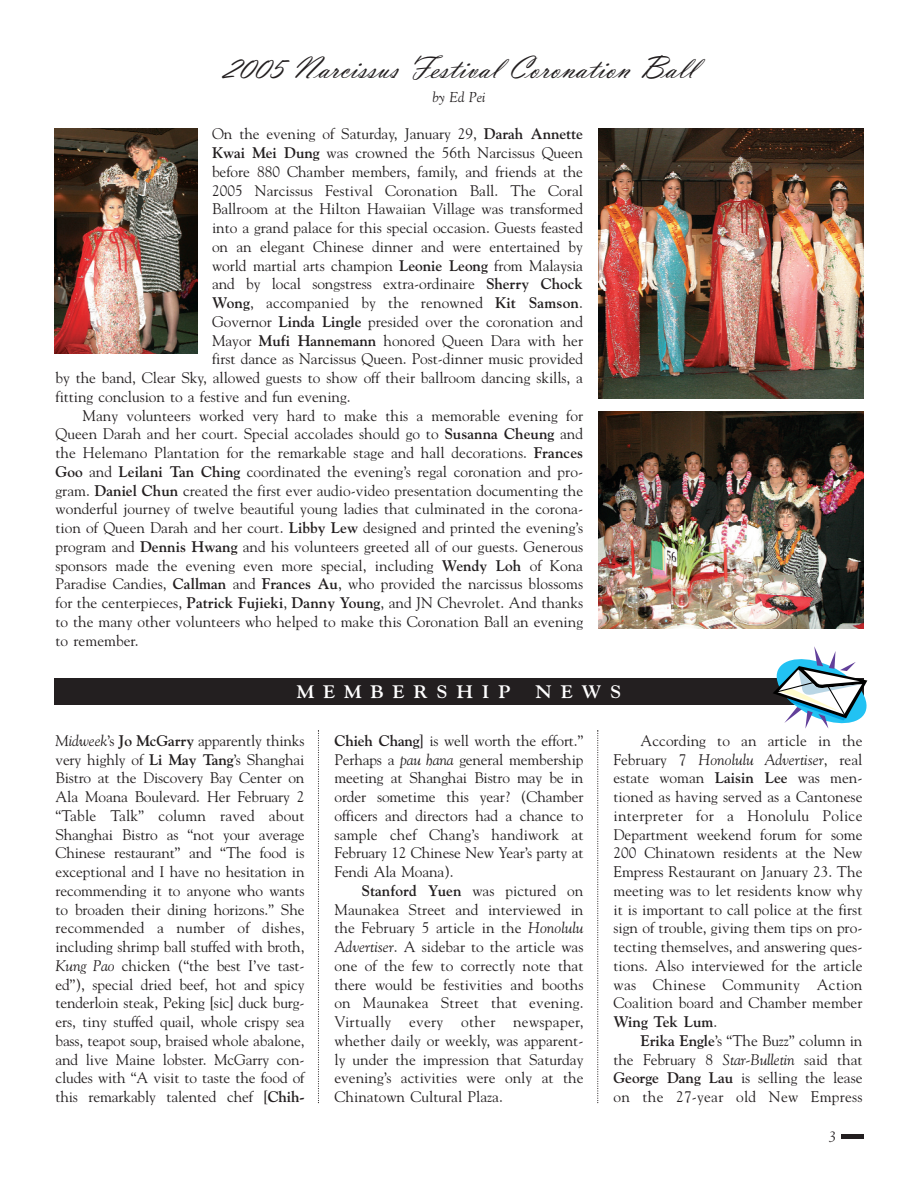
<style>
.page{position:relative;width:918px;height:1188px;background:#fff}
.page>*{position:absolute;margin:0;border:0;box-sizing:border-box;transform-origin:0 0}
.t1{font:33px "Vladimir Scr D";color:#231f20}
.t2{font:700 18px "Gilde";letter-spacing:.445em;color:#fff;scale:1.1 1}
.t3{font:15.3px/18.8px "Gilde";color:#231f20;text-align:justify}
.t4{font:italic 15px "Gilde";color:#231f20}
.t5{font:italic 14.25px "Gilde";color:#231f20}
.s1{font-weight:700}
.s2{font-style:italic}
</style>
<div class="page">
<svg style="left:318px;top:730px;width:1px;height:373px"></svg>
<svg style="left:597px;top:730px;width:1px;height:373px"></svg>
<div style="left:54px;top:678px;width:810px;height:27px;background:#231f20"></div>
<svg style="left:773px;top:646px;width:95px;height:83px"></svg>
<hr style="left:842px;top:1135px;width:22px;height:4px;background:#231f20">
<img style="left:598px;top:128px;width:266px;height:270px">
<img style="left:598px;top:412px;width:266px;height:216px">
<img style="left:54px;top:128px;width:143px;height:226px">
<h1 class="t1" style="left:223px;top:48px;width:474px">2005 Narcissus Festival Coronation Ball</h1>
<p class="t5" style="left:433px;top:92px;width:54px">by Ed Pei</p>
<p class="t3" style="left:212px;top:127px;width:373px">On the evening of Saturday, January 29, <span class="s1">Darah Annette</span></p>
<p class="t3" style="left:212px;top:145px;width:373px"><span class="s1">Kwai Mei Dung</span> was crowned the 56th Narcissus Queen</p>
<p class="t3" style="left:212px;top:164px;width:373px">before 880 Chamber members, family, and friends at the</p>
<p class="t3" style="left:212px;top:183px;width:373px">2005 Narcissus Festival Coronation Ball. The Coral</p>
<p class="t3" style="left:212px;top:202px;width:372px">Ballroom at the Hilton Hawaiian Village was transformed</p>
<p class="t3" style="left:212px;top:220px;width:372px">into a grand palace for this special occasion. Guests feasted</p>
<p class="t3" style="left:212px;top:239px;width:372px">on an elegant Chinese dinner and were entertained by</p>
<p class="t3" style="left:212px;top:258px;width:373px">world martial arts champion <span class="s1">Leonie Leong</span> from Malaysia</p>
<p class="t3" style="left:212px;top:277px;width:373px">and by local songstress extra-ordinaire <span class="s1">Sherry Chock</span></p>
<p class="t3" style="left:212px;top:295px;width:373px"><span class="s1">Wong</span>, accompanied by the renowned <span class="s1">Kit Samson</span>.</p>
<p class="t3" style="left:212px;top:314px;width:373px">Governor <span class="s1">Linda Lingle</span> presided over the coronation and</p>
<p class="t3" style="left:212px;top:333px;width:373px">Mayor <span class="s1">Mufi Hannemann</span> honored Queen Dara with her</p>
<p class="t3" style="left:212px;top:352px;width:373px">first dance as Narcissus Queen. Post-dinner music provided</p>
<p class="t3" style="left:56px;top:370px;width:529px">by the band, Clear Sky, allowed guests to show off their ballroom dancing skills, a</p>
<p class="t3" style="left:56px;top:389px;width:297px">fitting conclusion to a festive and fun evening.</p>
<p class="t3" style="left:83px;top:408px;width:502px">Many volunteers worked very hard to make this a memorable evening for</p>
<p class="t3" style="left:56px;top:427px;width:529px">Queen Darah and her court. Special accolades should go to <span class="s1">Susanna Cheung</span> and</p>
<p class="t3" style="left:56px;top:445px;width:529px">the Helemano Plantation for the remarkable stage and hall decorations. <span class="s1">Frances</span></p>
<p class="t3" style="left:56px;top:464px;width:529px"><span class="s1">Goo</span> and <span class="s1">Leilani Tan Ching</span> coordinated the evening’s regal coronation and pro-</p>
<p class="t3" style="left:56px;top:483px;width:529px">gram. <span class="s1">Daniel Chun</span> created the first ever audio-video presentation documenting the</p>
<p class="t3" style="left:56px;top:502px;width:529px">wonderful journey of twelve beautiful young ladies that culminated in the corona-</p>
<p class="t3" style="left:56px;top:520px;width:529px">tion of Queen Darah and her court. <span class="s1">Libby Lew</span> designed and printed the evening’s</p>
<p class="t3" style="left:56px;top:539px;width:529px">program and <span class="s1">Dennis Hwang</span> and his volunteers greeted all of our guests. Generous</p>
<p class="t3" style="left:56px;top:558px;width:529px">sponsors made the evening even more special, including <span class="s1">Wendy Loh</span> of Kona</p>
<p class="t3" style="left:56px;top:577px;width:529px">Paradise Candies, <span class="s1">Callman</span> and <span class="s1">Frances Au</span>, who provided the narcissus blossoms</p>
<p class="t3" style="left:56px;top:595px;width:529px">for the centerpieces, <span class="s1">Patrick Fujieki</span>, <span class="s1">Danny Young</span>, and JN Chevrolet. And thanks</p>
<p class="t3" style="left:56px;top:614px;width:529px">to the many other volunteers who helped to make this Coronation Ball an evening</p>
<p class="t3" style="left:56px;top:633px;width:85px">to remember.</p>
<p class="t2" style="left:297px;top:685px;width:196px">MEMBERSHIP</p>
<p class="t2" style="left:535px;top:685px;width:80px">NEWS</p>
<p class="t3" style="left:55px;top:733px;width:251px"><span class="s2">Midweek</span>’s <span class="s1">Jo McGarry</span> apparently thinks very highly of <span class="s1">Li May Tang</span>’s Shanghai Bistro at the Discovery Bay Center on Ala Moana Boulevard. Her February 2 “Table Talk” column raved about Shanghai Bistro as “not your average Chinese restaurant” and “The food is exceptional and I have no hesitation in recommending it to anyone who wants to broaden their dining horizons.” She recommended a number of dishes, including shrimp ball stuffed with broth, <span class="s2">Kung Pao</span> chicken (“the best I’ve tast&shy;ed”), special dried beef, hot and spicy tenderloin steak, Peking [sic] duck burg&shy;ers, tiny stuffed quail, whole crispy sea bass, teapot soup, braised whole abalone, and live Maine lobster. McGarry con&shy;cludes with “A visit to taste the food of this remarkably talented chef [<span class="s1">Chih-</span></p>
<p class="t3" style="left:613px;top:733px;width:251px;text-indent:27px">According to an article in the February 7 <span class="s2">Honolulu Advertiser</span>, real estate woman <span class="s1">Laisin Lee</span> was men&shy;tioned as having served as a Cantonese interpreter for a Honolulu Police Department weekend forum for some 200 Chinatown residents at the New Empress Restaurant on January 23. The meeting was to let residents know why it is important to call police at the first sign of trouble, giving them tips on pro&shy;tecting themselves, and answering ques&shy;tions. Also interviewed for the article was Chinese Community Action Coalition board and Chamber member <span class="s1">Wing Tek Lum</span>.</p>
<p class="t3" style="left:334px;top:733px;width:251px"><span class="s1">Chieh Chang</span>] is well worth the effort.” Perhaps a <span class="s2">pau hana</span> general membership meeting at Shanghai Bistro may be in order sometime this year? (Chamber officers and directors had a chance to sample chef Chang’s handiwork at February 12 Chinese New Year’s party at Fendi Ala Moana).</p>
<p class="t3" style="left:334px;top:883px;width:251px;text-indent:27px"><span class="s1">Stanford Yuen</span> was pictured on Maunakea Street and interviewed in the February 5 article in the <span class="s2">Honolulu Advertiser</span>. A sidebar to the article was one of the few to correctly note that there would be festivities and booths on Maunakea Street that evening.<br>Virtually every other newspaper, whether daily or weekly, was apparent&shy;ly under the impression that Saturday evening’s activities were only at the Chinatown Cultural Plaza.</p>
<p class="t3" style="left:613px;top:1033px;width:251px;text-indent:27px"><span class="s1">Erika Engle</span>’s “The Buzz” column in the February 8 <span class="s2">Star-Bulletin</span> said that <span class="s1">George Dang Lau</span> is selling the lease on the 27-year old New Empress</p>
<p class="t4" style="left:829px;top:1132px;width:9px">3</p>
</div>
